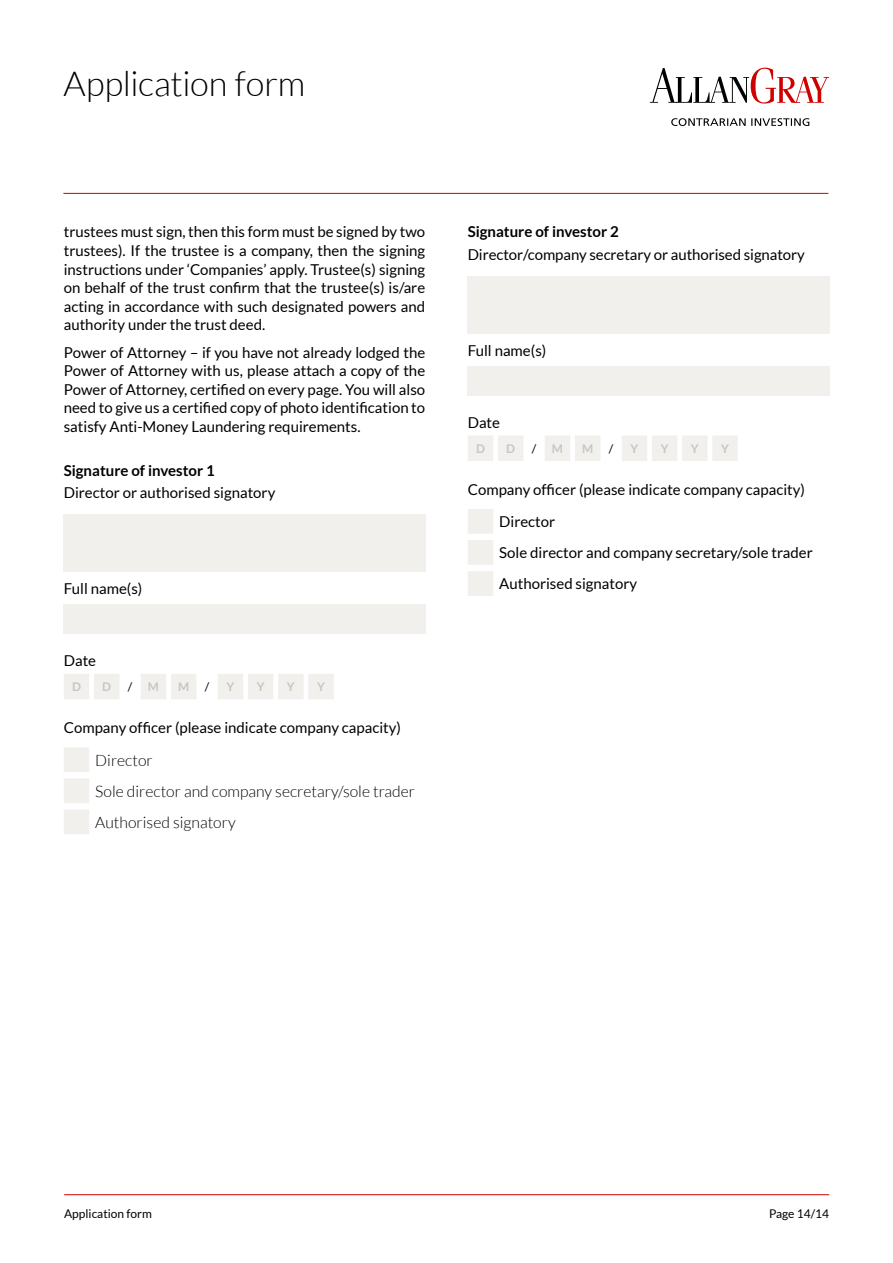
<style>
.page{position:relative;width:893px;height:1263px;background:#fff}
.page>*{position:absolute;margin:0;border:0;box-sizing:border-box;transform-origin:0 0}
.t1{font:300 34.5px "Lato";letter-spacing:-.005em;color:#000}
.t2{font:300 15.75px/31px "Lato";color:#000}
.t3{font:15px/18.6px "Lato";color:#000;text-align:justify}
.t4{font:700 15px "Lato";color:#000}
.t5{font:12px "Lato";color:#000}
.t6{font:700 12px "Lato";color:#c5c6c6}
</style>
<div class="page">
<hr style="left:64px;top:1194px;width:765px;height:1px;background:#cf0000">
<hr style="left:63px;top:193px;width:765px;height:1px;background:#cf0000">
<svg style="left:671px;top:118px;width:138px;height:8px"></svg>
<svg style="left:650px;top:68px;width:179px;height:36px"></svg>
<div style="left:64px;top:514px;width:362px;height:58px;background:#f1f0ed"></div>
<div style="left:64px;top:604px;width:362px;height:30px;background:#f1f0ed"></div>
<svg style="left:64px;top:674px;width:270px;height:25px"></svg>
<svg style="left:64px;top:747px;width:25px;height:87px"></svg>
<div style="left:468px;top:276px;width:362px;height:57px;background:#f1f0ed"></div>
<div style="left:468px;top:366px;width:362px;height:29px;background:#f1f0ed"></div>
<svg style="left:468px;top:436px;width:270px;height:25px"></svg>
<svg style="left:468px;top:509px;width:25px;height:87px"></svg>
<h1 class="t1" style="left:63px;top:65px;width:243px">Application form</h1>
<p class="t3" style="left:64px;top:223px;width:363px">trustees must sign, then this form must be signed by two trustees). If the trustee is a company, then the signing instructions under ‘Companies’ apply. Trustee(s) signing on behalf of the trust confirm that the trustee(s) is/are acting in accordance with such designated powers and authority under the trust deed.</p>
<p class="t3" style="left:64px;top:343px;width:363px">Power of Attorney – if you have not already lodged the Power of Attorney with us, please attach a copy of the Power of Attorney, certified on every page. You will also need to give us a certified copy of photo identification to satisfy Anti-Money Laundering requirements.</p>
<p class="t4" style="left:64px;top:462px;width:152px">Signature of investor 1</p>
<p class="t3" style="left:64px;top:483px;width:213px">Director or authorised signatory</p>
<p class="t3" style="left:64px;top:579px;width:80px">Full name(s)</p>
<p class="t3" style="left:64px;top:651px;width:34px">Date</p>
<p class="t6" style="left:72px;top:680px;width:10px">D</p>
<p class="t6" style="left:102px;top:680px;width:10px">D</p>
<p class="t5" style="left:128px;top:680px;width:6px">/</p>
<p class="t6" style="left:148px;top:680px;width:13px">M</p>
<p class="t6" style="left:178px;top:680px;width:13px">M</p>
<p class="t5" style="left:205px;top:680px;width:6px">/</p>
<p class="t6" style="left:227px;top:680px;width:9px">Y</p>
<p class="t6" style="left:257px;top:680px;width:9px">Y</p>
<p class="t6" style="left:287px;top:680px;width:9px">Y</p>
<p class="t6" style="left:317px;top:680px;width:9px">Y</p>
<p class="t3" style="left:64px;top:718px;width:339px">Company officer (please indicate company capacity)</p>
<p class="t2" style="left:95px;top:745px;width:321px">Director<br>Sole director and company secretary/sole trader<br>Authorised signatory</p>
<p class="t4" style="left:468px;top:223px;width:152px">Signature of investor 2</p>
<p class="t3" style="left:468px;top:245px;width:339px">Director/company secretary or authorised signatory</p>
<p class="t3" style="left:468px;top:341px;width:80px">Full name(s)</p>
<p class="t3" style="left:468px;top:413px;width:34px">Date</p>
<p class="t6" style="left:476px;top:442px;width:10px">D</p>
<p class="t6" style="left:506px;top:442px;width:10px">D</p>
<p class="t5" style="left:532px;top:442px;width:6px">/</p>
<p class="t6" style="left:552px;top:442px;width:13px">M</p>
<p class="t6" style="left:582px;top:442px;width:13px">M</p>
<p class="t5" style="left:609px;top:442px;width:6px">/</p>
<p class="t6" style="left:630px;top:442px;width:9px">Y</p>
<p class="t6" style="left:661px;top:442px;width:9px">Y</p>
<p class="t6" style="left:691px;top:442px;width:9px">Y</p>
<p class="t6" style="left:721px;top:442px;width:9px">Y</p>
<p class="t3" style="left:499px;top:473px;width:307px;line-height:32.5px;text-indent:-32px">Company officer (please indicate company capacity)<br>Director</p>
<p class="t3" style="left:499px;top:537px;width:315px;line-height:31px">Sole director and company secretary/sole trader<br>Authorised signatory</p>
<p class="t5" style="left:64px;top:1206px;width:89px">Application form</p>
<p class="t5" style="left:769px;top:1206px;width:62px">Page 14/14</p>
</div>
